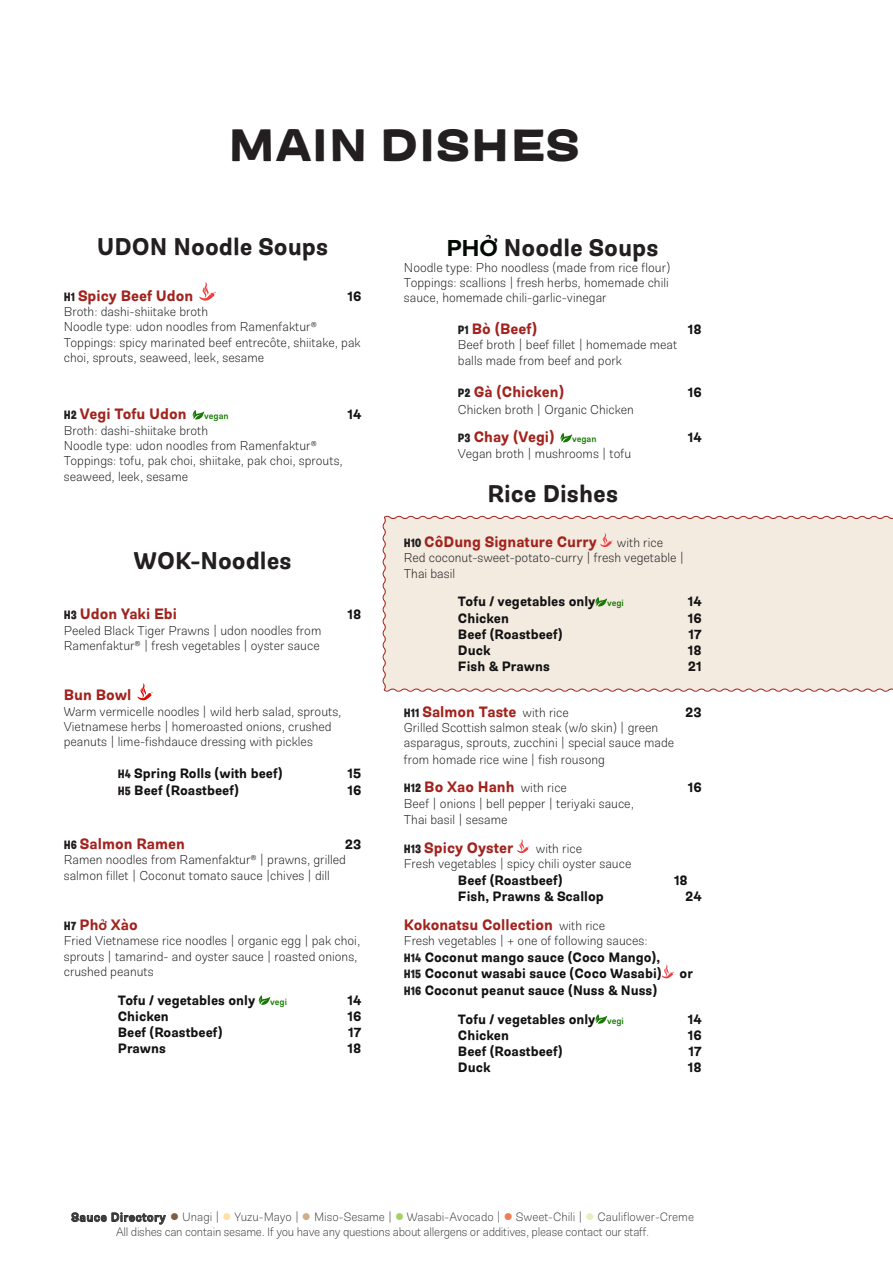
<style>
.page{position:relative;width:893px;height:1263px;background:#fff}
.page>*{position:absolute;margin:0;border:0;box-sizing:border-box;transform-origin:0 0}
.t1{font:900 expanded 45px "Guzzo";letter-spacing:.005em;color:#231f20}
.t2{font:700 24px "Guzzo";color:#231f20}
.t3{font:700 15px "Guzzo";color:#a2231d}
.t4{font:700 13.5px/16.6px "Guzzo";color:#121212}
.t5{font:300 12.75px/15.3px "Guzzo";color:#121212}
.t6{font:300 12px/14.4px "Guzzo";letter-spacing:-.02em;color:#040503;text-align:center}
.s1{font-weight:900;font-stretch:condensed;font-size:12px;color:#231f20}
.s2{font-weight:600;font-size:9px;color:#147800}
.s3{font-family:"Proxima Nova"}
.s4{font-family:"Proxima Nova";color:#010a00}
.s5{font-weight:300;font-size:12.75px;color:#121212}
.s6{font-weight:600}
.s7{color:#603913}
.s8{color:#ffd88f}
.s9{color:#c49a6c}
.s10{color:#8dc63f}
.s11{color:#f15a29}
.s12{color:#e5eaac}
</style>
<div class="page">
<div style="left:382px;top:515px;width:511px;height:177px;background:#f3eae0"></div>
<svg style="left:199px;top:282px;width:17px;height:19px"></svg>
<svg style="left:192px;top:410px;width:12px;height:10px"></svg>
<svg style="left:138px;top:683px;width:15px;height:17px"></svg>
<svg style="left:258px;top:995px;width:12px;height:10px"></svg>
<svg style="left:560px;top:433px;width:12px;height:10px"></svg>
<svg style="left:600px;top:533px;width:13px;height:14px"></svg>
<svg style="left:593px;top:597px;width:14px;height:10px"></svg>
<svg style="left:517px;top:839px;width:12px;height:14px"></svg>
<svg style="left:662px;top:964px;width:12px;height:14px"></svg>
<svg style="left:595px;top:1014px;width:12px;height:10px"></svg>
<h1 class="t1" style="left:228px;top:115px;width:353px">MAIN DISHES</h1>
<h2 class="t2" style="left:97px;top:230px;width:233px">UDON Noodle Soups</h2>
<p class="t3" style="left:64px;top:285px;width:131px"><span class="s1">H1</span> Spicy Beef Udon</p>
<p class="t4" style="left:348px;top:287px;width:15px">16</p>
<p class="t5" style="left:64px;top:303px;width:299px">Broth: dashi-shiitake broth<br>Noodle type: udon noodles from Ramenfaktur® Toppings: spicy marinated beef entrecôte, shiitake, pak choi, sprouts, seaweed, leek, sesame</p>
<p class="t3" style="left:64px;top:404px;width:167px"><span class="s1">H2</span> Vegi Tofu Udon <span class="s2">vegan</span></p>
<p class="t4" style="left:348px;top:406px;width:15px">14</p>
<p class="t5" style="left:64px;top:422px;width:281px">Broth: dashi-shiitake broth<br>Noodle type: udon noodles from Ramenfaktur® Toppings: tofu, pak choi, shiitake, pak choi, sprouts, seaweed, leek, sesame</p>
<h2 class="t2" style="left:134px;top:544px;width:160px">WOK-Noodles</h2>
<p class="t3" style="left:64px;top:604px;width:115px"><span class="s1">H3</span> Udon Yaki Ebi</p>
<p class="t4" style="left:348px;top:606px;width:15px">18</p>
<p class="t5" style="left:64px;top:622px;width:259px">Peeled Black Tiger Prawns | udon noodles from<br>Ramenfaktur® | fresh vegetables | oyster sauce</p>
<p class="t3" style="left:64px;top:685px;width:69px">Bun Bowl</p>
<p class="t5" style="left:64px;top:703px;width:279px">Warm vermicelle noodles | wild herb salad, sprouts,<br>Vietnamese herbs | homeroasted onions, crushed peanuts | lime-fishdauce dressing with pickles</p>
<p class="t4" style="left:118px;top:764px;width:166px"><span class="s1">H4</span> Spring Rolls (with beef)</p>
<p class="t4" style="left:348px;top:764px;width:15px">15</p>
<p class="t4" style="left:118px;top:781px;width:123px"><span class="s1">H5</span> Beef (Roastbeef)</p>
<p class="t4" style="left:348px;top:781px;width:15px">16</p>
<p class="t3" style="left:64px;top:833px;width:123px"><span class="s1">H6</span> Salmon Ramen</p>
<p class="t4" style="left:345px;top:835px;width:18px">23</p>
<p class="t5" style="left:64px;top:851px;width:284px;line-height:16.2px">Ramen noodles from Ramenfaktur® | prawns, grilled salmon fillet | Coconut tomato sauce |chives | dill</p>
<p class="t3" style="left:64px;top:914px;width:75px"><span class="s1">H7</span> Ph<span class="s3">ở</span> Xào</p>
<p class="t5" style="left:64px;top:932px;width:298px">Fried Vietnamese rice noodles | organic egg | pak choi, sprouts | tamarind- and oyster sauce | roasted onions, crushed peanuts</p>
<p class="t4" style="left:118px;top:991px;width:171px">Tofu / vegetables only <span class="s2">vegi</span></p>
<p class="t4" style="left:348px;top:991px;width:15px">14</p>
<p class="t4" style="left:118px;top:1007px;width:53px">Chicken</p>
<p class="t4" style="left:348px;top:1007px;width:15px">16</p>
<p class="t4" style="left:118px;top:1023px;width:106px">Beef (Roastbeef)</p>
<p class="t4" style="left:348px;top:1023px;width:15px">17</p>
<p class="t4" style="left:118px;top:1040px;width:50px">Prawns</p>
<p class="t4" style="left:348px;top:1040px;width:15px">18</p>
<h2 class="t2" style="left:447px;top:231px;width:213px"><span class="s4">PHỞ</span> Noodle Soups</h2>
<p class="t5" style="left:404px;top:259px;width:268px;text-align:justify">Noodle type: Pho noodless (made from rice flour)<br>Toppings: scallions | fresh herbs, homemade chili sauce, homemade chili-garlic-vinegar</p>
<p class="t3" style="left:458px;top:318px;width:81px"><span class="s1">P1</span> Bò (Beef)</p>
<p class="t4" style="left:688px;top:320px;width:15px">18</p>
<p class="t5" style="left:458px;top:336px;width:221px">Beef broth | beef fillet | homemade meat balls made from beef and pork</p>
<p class="t3" style="left:458px;top:382px;width:108px"><span class="s1">P2</span> Gà (Chicken)</p>
<p class="t4" style="left:688px;top:384px;width:15px">16</p>
<p class="t5" style="left:458px;top:401px;width:178px">Chicken broth | Organic Chicken</p>
<p class="t3" style="left:458px;top:427px;width:140px"><span class="s1">P3</span> Chay (Vegi) <span class="s2">vegan</span></p>
<p class="t4" style="left:688px;top:429px;width:15px">14</p>
<p class="t5" style="left:458px;top:445px;width:175px">Vegan broth | mushrooms | tofu</p>
<h2 class="t2" style="left:487px;top:477px;width:132px">Rice Dishes</h2>
<p class="t3" style="left:404px;top:531px;width:194px"><span class="s1">H10</span> CôDung Signature Curry</p>
<p class="t5" style="left:404px;top:534px;width:282px;text-indent:213px">with rice<br>Red coconut-sweet-potato-curry | fresh vegetable |<br>Thai basil</p>
<p class="t4" style="left:458px;top:593px;width:168px">Tofu / vegetables only <span class="s2">vegi</span></p>
<p class="t4" style="left:688px;top:593px;width:15px">14</p>
<p class="t4" style="left:458px;top:609px;width:53px">Chicken</p>
<p class="t4" style="left:688px;top:609px;width:15px">16</p>
<p class="t4" style="left:458px;top:625px;width:106px">Beef (Roastbeef)</p>
<p class="t4" style="left:688px;top:625px;width:15px">17</p>
<p class="t4" style="left:458px;top:641px;width:34px">Duck</p>
<p class="t4" style="left:688px;top:641px;width:15px">18</p>
<p class="t4" style="left:458px;top:657px;width:93px">Fish &amp; Prawns</p>
<p class="t4" style="left:688px;top:657px;width:15px">21</p>
<p class="t3" style="left:404px;top:701px;width:166px"><span class="s1">H11</span> Salmon Taste <span class="s5">with rice</span></p>
<p class="t4" style="left:685px;top:703px;width:18px">23</p>
<p class="t5" style="left:404px;top:719px;width:272px">Grilled Scottish salmon steak (w/o skin) | green asparagus, sprouts, zucchini | special sauce made</p>
<p class="t5" style="left:404px;top:751px;width:203px">from homade rice wine | fish rousong</p>
<p class="t3" style="left:404px;top:777px;width:165px"><span class="s1">H12</span> Bo Xao Hanh <span class="s5">with rice</span></p>
<p class="t4" style="left:688px;top:779px;width:15px">16</p>
<p class="t5" style="left:404px;top:794px;width:231px;line-height:16.5px">Beef | onions | bell pepper | teriyaki sauce,<br>Thai basil | sesame</p>
<p class="t3" style="left:404px;top:837px;width:111px"><span class="s1">H13</span> Spicy Oyster</p>
<p class="t5" style="left:404px;top:840px;width:229px;text-indent:132px">with rice<br>Fresh vegetables | spicy chili oyster sauce</p>
<p class="t4" style="left:458px;top:871px;width:106px">Beef (Roastbeef)</p>
<p class="t4" style="left:674px;top:871px;width:15px">18</p>
<p class="t4" style="left:458px;top:887px;width:147px">Fish, Prawns &amp; Scallop</p>
<p class="t4" style="left:685px;top:887px;width:18px">24</p>
<p class="t3" style="left:404px;top:914px;width:203px">Kokonatsu Collection <span class="s5">with rice</span></p>
<p class="t5" style="left:404px;top:932px;width:245px">Fresh vegetables | + one of following sauces:</p>
<p class="t4" style="left:404px;top:948px;width:259px"><span class="s1">H14</span> Coconut mango sauce (Coco Mango),<br><span class="s1">H15</span> Coconut wasabi sauce (Coco Wasabi)</p>
<p class="t4" style="left:680px;top:965px;width:15px">or</p>
<p class="t4" style="left:458px;top:975px;width:201px;line-height:28.8px;text-indent:-54px"><span class="s1">H16</span> Coconut peanut sauce (Nuss &amp; Nuss)<br>Tofu / vegetables only <span class="s2">vegi</span></p>
<p class="t4" style="left:688px;top:1010px;width:15px">14</p>
<p class="t4" style="left:458px;top:1026px;width:53px">Chicken</p>
<p class="t4" style="left:688px;top:1026px;width:15px">16</p>
<p class="t4" style="left:458px;top:1042px;width:106px">Beef (Roastbeef)</p>
<p class="t4" style="left:688px;top:1042px;width:15px">17</p>
<p class="t4" style="left:458px;top:1059px;width:34px">Duck</p>
<p class="t4" style="left:688px;top:1059px;width:15px">18</p>
<p class="t6" style="left:71px;top:1209px;width:624px"><span class="s6">Sauce Directory</span> <span class="s7">●</span> Unagi | <span class="s8">●</span> Yuzu-Mayo | <span class="s9">●</span> Miso-Sesame | <span class="s10">●</span> Wasabi-Avocado | <span class="s11">●</span> Sweet-Chili | <span class="s12">●</span> Cauliflower-Creme<br>All dishes can contain sesame. If you have any questions about allergens or additives, please contact our staff.</p>
</div>
